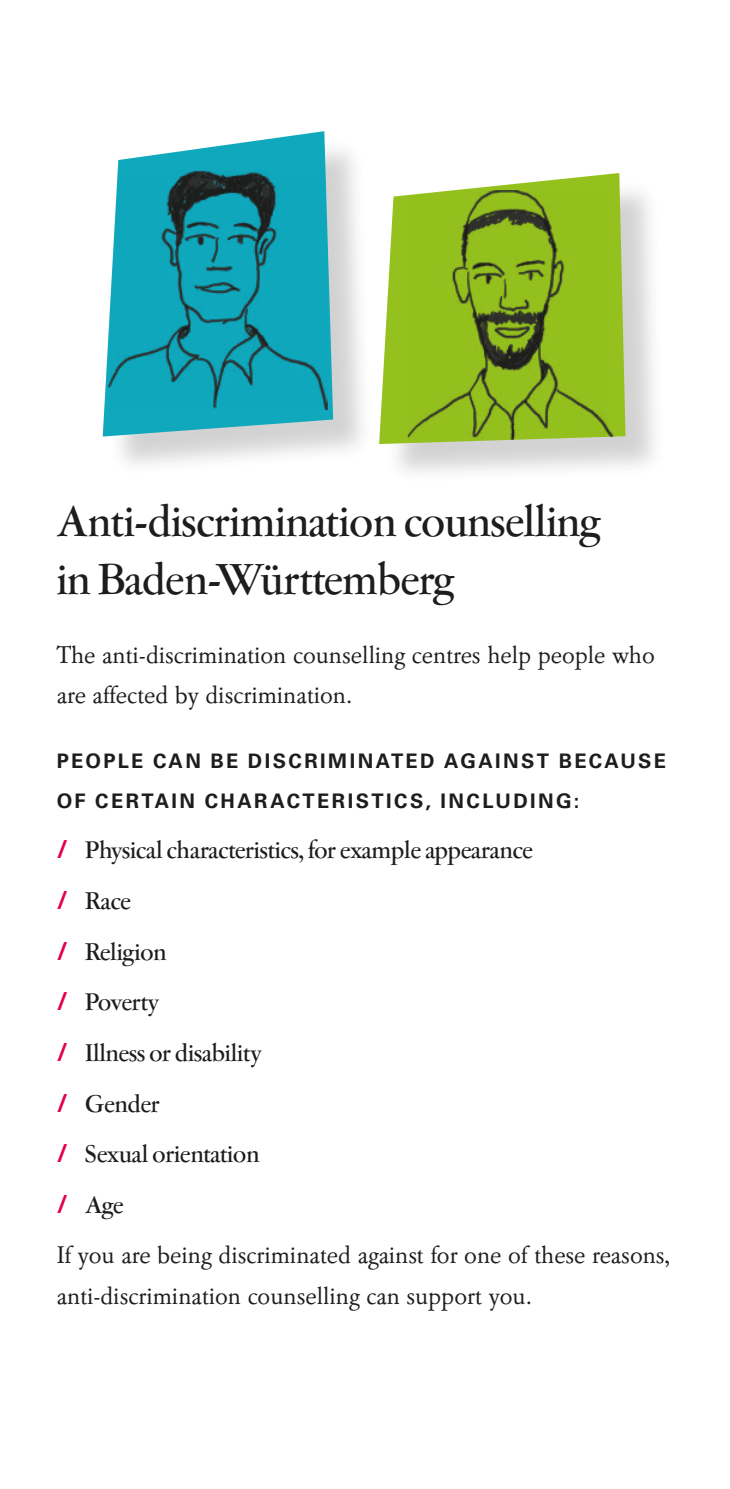
<style>
.page{position:relative;width:730px;height:1489px;background:#fff}
.page>*{position:absolute;margin:0;border:0;box-sizing:border-box;transform-origin:0 0}
.Headline_innen_18_H2{font:500 45px/58.5px "Garamont Amst SH";color:#1d1d1b}
.copy_10_16_P{font:25px/40px "Garamont Amst SB";color:#1d1d1b}
.t1{font:500 25px "Garamont Amst SH";color:#1d1d1b}
.t2{font:500 25px "Garamont Amst SH";letter-spacing:-.025em;color:#1d1d1b}
.t3{font:700 20px/40px "Univers LT Pro 65";letter-spacing:.12em;color:#1d1d1b}
.s1{font-family:"Univers LT Pro 65";font-weight:700;color:#e50046}
</style>
<div class="page">
<div style="left:109px;top:138px;width:265px;height:339px;background:#1d1d1b;opacity:.2"></div>
<svg style="left:103px;top:131px;width:230px;height:305px;fill:#0fa8bd"></svg>
<img style="left:108px;top:170px;width:220px;height:240px">
<div style="left:385px;top:179px;width:282px;height:305px;background:#1d1d1b;opacity:.2"></div>
<svg style="left:379px;top:173px;width:246px;height:271px;fill:#95c11f"></svg>
<img style="left:408px;top:190px;width:205px;height:252px">
<h2 class="Headline_innen_18_H2" style="left:57px;top:494px;width:546px">Anti-discrimination counselling in Baden-Württemberg</h2>
<p class="copy_10_16_P" style="left:57px;top:635px;width:600px">The anti-discrimination counselling centres help people who are affected by discrimination.</p>
<p class="t3" style="left:57px;top:739px;width:611px">PEOPLE CAN BE DISCRIMINATED AGAINST BECAUSE<br>OF CERTAIN CHARACTERISTICS, INCLUDING:</p>
<p class="t1" style="left:57px;top:836px;width:478px"><span class="s1">/</span> Physical characteristics, for example appearance</p>
<p class="t1" style="left:57px;top:887px;width:76px"><span class="s1">/</span> Race</p>
<p class="t1" style="left:57px;top:938px;width:111px"><span class="s1">/</span> Religion</p>
<p class="t2" style="left:57px;top:988px;width:104px"><span class="s1">/</span> Poverty</p>
<p class="t1" style="left:57px;top:1039px;width:207px"><span class="s1">/</span> Illness or disability</p>
<p class="t1" style="left:57px;top:1090px;width:104px"><span class="s1">/</span> Gender</p>
<p class="t1" style="left:57px;top:1140px;width:204px"><span class="s1">/</span> Sexual orientation</p>
<p class="t1" style="left:57px;top:1191px;width:68px"><span class="s1">/</span> Age</p>
<p class="copy_10_16_P" style="left:57px;top:1235px;width:614px">If you are being discriminated against for one of these reasons, anti-discrimination counselling can support you.</p>
</div>
